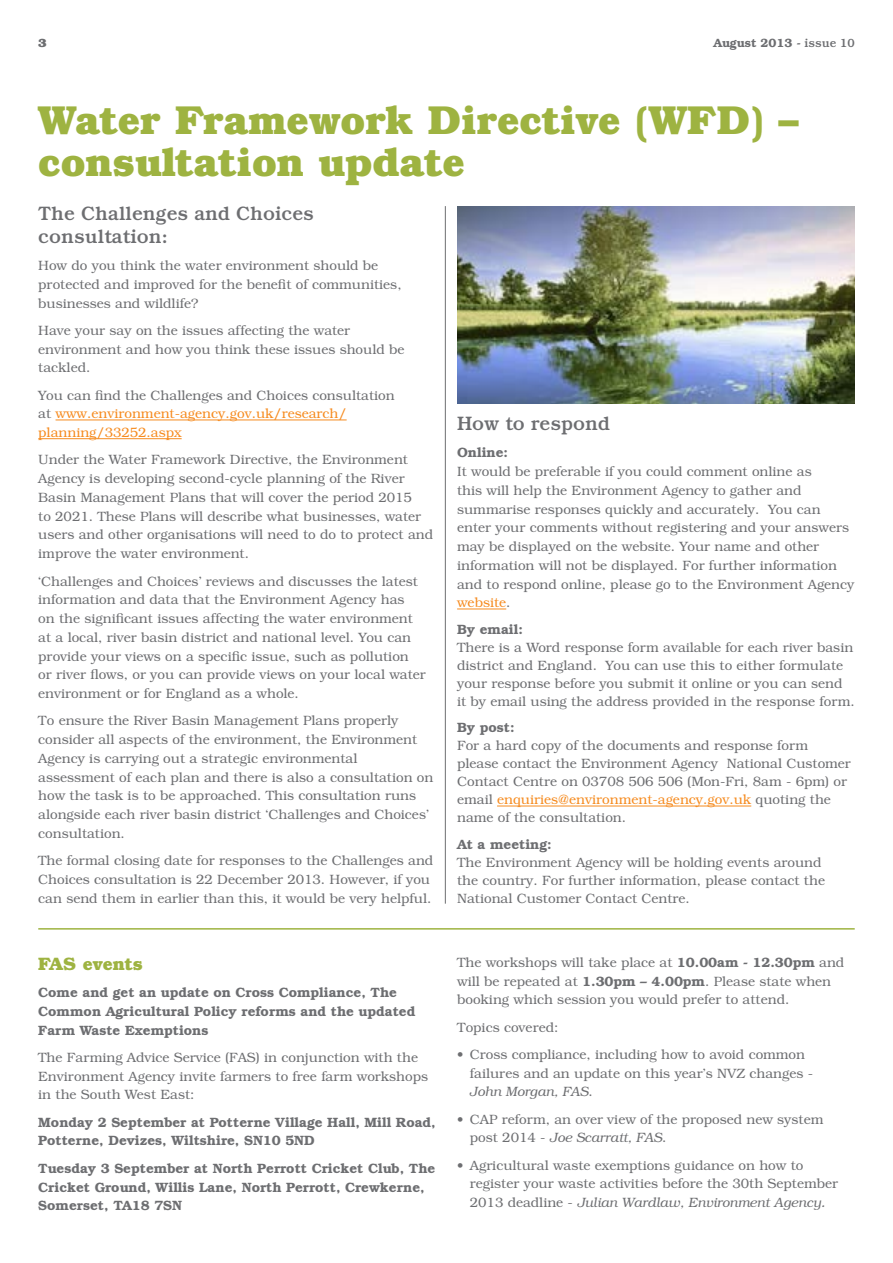
<style>
.page{position:relative;width:893px;height:1263px;background:#fff}
.page>*{position:absolute;margin:0;border:0;box-sizing:border-box;transform-origin:0 0}
.t1{font:700 40.5px/42px "Bookman Std";color:#9eb341}
.t2{font:500 19.5px/22.5px "Bookman Std";color:#6d6e71}
.t3{font:700 18px "Bookman Std";color:#9eb341}
.t4{font:300 13.5px/18.8px "Bookman Std";color:#6d6e71}
.t5{font:600 13.5px/18.8px "Bookman Std";color:#6d6e71}
.t6{font:300 13.5px/18.8px "Bookman Std";color:#f68b1f}
.t7{font:600 12px "Bookman Std";color:#6d6e71}
.t8{font:700 12px "Bookman Std";color:#6d6e71}
.s1{font-weight:500}
.s2{color:#6d6e71}
.s3{color:#f68b1f}
.s4{font-weight:600}
.s5{font-style:italic}
</style>
<div class="page">
<hr style="left:56px;top:420px;width:291px;height:1px;background:#f68b1f">
<hr style="left:38px;top:438px;width:144px;height:1px;background:#f68b1f">
<hr style="left:457px;top:609px;width:49px;height:1px;background:#f68b1f">
<hr style="left:497px;top:806px;width:254px;height:1px;background:#f68b1f">
<hr style="left:445px;top:206px;width:1px;height:698px;background:#6d6e71">
<img style="left:457px;top:207px;width:398px;height:197px">
<hr style="left:38px;top:928px;width:817px;height:1px;background:#9eb341">
<p class="t8" style="left:38px;top:35px;width:10px">3</p>
<p class="t7" style="left:713px;top:35px;width:143px">August 2013 <span class="s1">- issue 10</span></p>
<h1 class="t1" style="left:38px;top:98px;width:762px">Water Framework Directive (WFD) – consultation update</h1>
<h2 class="t2" style="left:38px;top:202px;width:277px">The Challenges and Choices consultation:</h2>
<p class="t4" style="left:38px;top:256px;width:365px">How do you think the water environment should be protected and improved for the benefit of communities, businesses and wildlife?</p>
<p class="t4" style="left:38px;top:321px;width:368px">Have your say on the issues affecting the water environment and how you think these issues should be tackled.</p>
<p class="t6" style="left:38px;top:386px;width:358px"><span class="s2">You can find the Challenges and Choices consultation at</span> www.environment-agency.gov.uk/research/ planning/33252.aspx</p>
<p class="t4" style="left:38px;top:451px;width:396px">Under the Water Framework Directive, the Environment Agency is developing second-cycle planning of the River Basin Management Plans that will cover the period 2015<br>to 2021. These Plans will describe what businesses, water users and other organisations will need to do to protect and improve the water environment.</p>
<p class="t4" style="left:38px;top:572px;width:389px">‘Challenges and Choices’ reviews and discusses the latest information and data that the Environment Agency has<br>on the significant issues affecting the water environment at a local, river basin district and national level. You can provide your views on a specific issue, such as pollution<br>or river flows, or you can provide views on your local water environment or for England as a whole.</p>
<p class="t4" style="left:38px;top:711px;width:397px">To ensure the River Basin Management Plans properly consider all aspects of the environment, the Environment Agency is carrying out a strategic environmental assessment of each plan and there is also a consultation on how the task is to be approached. This consultation runs alongside each river basin district ‘Challenges and Choices’ consultation.</p>
<p class="t4" style="left:38px;top:851px;width:396px">The formal closing date for responses to the Challenges and<br>Choices consultation is 22 December 2013. However, if you can send them in earlier than this, it would be very helpful.</p>
<h2 class="t2" style="left:457px;top:412px;width:154px">How to respond</h2>
<p class="t5" style="left:457px;top:443px;width:53px">Online:</p>
<p class="t4" style="left:457px;top:462px;width:399px">It would be preferable if you could comment online as<br>this will help the Environment Agency to gather and summarise responses quickly and accurately. You can enter your comments without registering and your answers may be displayed on the website. Your name and other information will not be displayed. For further information and to respond online, please go to the Environment Agency <span class="s3">website</span>.</p>
<p class="t5" style="left:457px;top:620px;width:67px">By email:</p>
<p class="t4" style="left:457px;top:638px;width:399px;line-height:18px">There is a Word response form available for each river basin district and England. You can use this to either formulate your response before you submit it online or you can send it by email using the address provided in the response form.</p>
<p class="t5" style="left:457px;top:718px;width:59px">By post:</p>
<p class="t4" style="left:457px;top:737px;width:395px;line-height:18px">For a hard copy of the documents and response form please contact the Environment Agency National Customer Contact Centre on 03708 506 506 (Mon-Fri, 8am - 6pm) or email <span class="s3">enquiries@environment-agency.gov.uk</span> quoting the name of the consultation.</p>
<p class="t5" style="left:457px;top:835px;width:96px">At a meeting:</p>
<p class="t4" style="left:457px;top:853px;width:369px;line-height:18px">The Environment Agency will be holding events around the country. For further information, please contact the<br>National Customer Contact Centre.</p>
<h3 class="t3" style="left:38px;top:952px;width:106px">FAS events</h3>
<p class="t5" style="left:38px;top:983px;width:379px">Come and get an update on Cross Compliance, The<br>Common Agricultural Policy reforms and the updated<br>Farm Waste Exemptions</p>
<p class="t4" style="left:38px;top:1048px;width:391px">The Farming Advice Service (FAS) in conjunction with the<br>Environment Agency invite farmers to free farm workshops in the South West East:</p>
<p class="t5" style="left:38px;top:1113px;width:399px">Monday 2 September at Potterne Village Hall, Mill Road,<br>Potterne, Devizes, Wiltshire, SN10 5ND</p>
<p class="t5" style="left:38px;top:1159px;width:399px">Tuesday 3 September at North Perrott Cricket Club, The<br>Cricket Ground, Willis Lane, North Perrott, Crewkerne,<br>Somerset, TA18 7SN</p>
<p class="t4" style="left:457px;top:953px;width:389px">The workshops will take place at <span class="s4">10.00am - 12.30pm</span> and will be repeated at <span class="s4">1.30pm – 4.00pm</span>. Please state when booking which session you would prefer to attend.</p>
<p class="t4" style="left:457px;top:1018px;width:103px">Topics covered:</p>
<p class="t4" style="left:470px;top:1045px;width:345px;text-indent:-13px">• Cross compliance, including how to avoid common failures and an update on this year’s NVZ changes -<br><span class="s5">John Morgan, FAS</span>.</p>
<p class="t4" style="left:470px;top:1110px;width:355px;text-indent:-13px">• CAP reform, an over view of the proposed new system post 2014 - <span class="s5">Joe Scarratt, FAS</span>.</p>
<p class="t4" style="left:470px;top:1156px;width:370px;text-indent:-13px">• Agricultural waste exemptions guidance on how to register your waste activities before the 30th September<br>2013 deadline - <span class="s5">Julian Wardlaw, Environment Agency.</span></p>
</div>
